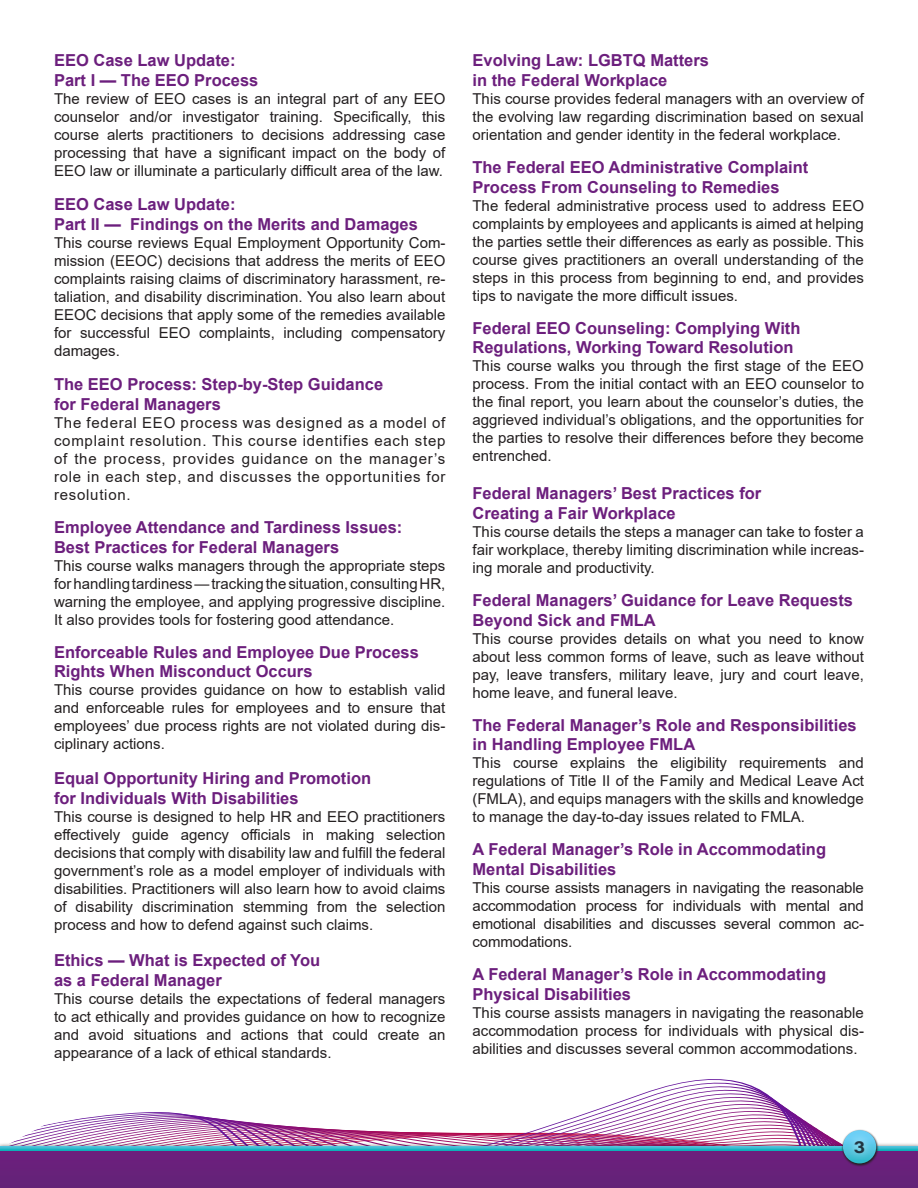
<style>
.page{position:relative;width:918px;height:1188px;background:#fff}
.page>*{position:absolute;margin:0;border:0;box-sizing:border-box;transform-origin:0 0}
.t1{font:700 16.5px/19.8px "Arial";color:#6c1f7d}
.t2{font:16.5px "Acumin Variable Concept";color:#213541}
.t3{font:15px/18px "Arial";color:#231f20;text-align:justify}
</style>
<div class="page">
<svg style="left:13px;top:1079px;width:825px;height:63px"></svg>
<div style="left:0;top:1142px;width:918px;height:14px;background:#231f20;opacity:.83"></div>
<svg style="left:0;top:1147px;width:918px;height:5px;background:#3398b7"></svg>
<div style="left:0;top:1152px;width:918px;height:36px;background:#68217a"></div>
<svg style="left:841px;top:1129px;width:38px;height:37px"></svg>
<svg style="left:843px;top:1130px;width:33px;height:33px"></svg>
<div style="left:846px;top:1132px;width:27px;height:30px;background:#fff;opacity:.75"></div>
<p class="t1" style="left:54px;top:51px;width:183px">EEO Case Law Update:</p>
<p class="t1" style="left:54px;top:70px;width:206px">Part I — The EEO Process</p>
<p class="t3" style="left:54px;top:89px;width:393px">The review of EEO cases is an integral part of any EEO counselor and/or investigator training. Specifically, this course alerts practitioners to decisions addressing case processing that have a significant impact on the body of EEO law or illuminate a particularly difficult area of the law.</p>
<p class="t1" style="left:54px;top:195px;width:183px">EEO Case Law Update:</p>
<p class="t1" style="left:54px;top:214px;width:366px">Part II — Findings on the Merits and Damages</p>
<p class="t3" style="left:54px;top:233px;width:393px">This course reviews Equal Employment Opportunity Com&shy;mission (EEOC) decisions that address the merits of EEO complaints raising claims of discriminatory harassment, re&shy;taliation, and disability discrimination. You also learn about EEOC decisions that apply some of the remedies available for successful EEO complaints, including compensatory damages.</p>
<p class="t1" style="left:54px;top:375px;width:331px">The EEO Process: Step-by-Step Guidance</p>
<p class="t1" style="left:54px;top:394px;width:168px">for Federal Managers</p>
<p class="t3" style="left:54px;top:413px;width:393px">The federal EEO process was designed as a model of complaint resolution. This course identifies each step of the process, provides guidance on the manager’s role in each step, and discusses the opportunities for resolution.</p>
<p class="t1" style="left:54px;top:517px;width:350px">Employee Attendance and Tardiness Issues:</p>
<p class="t1" style="left:54px;top:537px;width:287px">Best Practices for Federal Managers</p>
<p class="t3" style="left:54px;top:556px;width:393px">This course walks managers through the appropriate steps for handling tardiness — tracking the situation, consulting HR, warning the employee, and applying progressive discipline.<br>It also provides tools for fostering good attendance.</p>
<p class="t1" style="left:54px;top:642px;width:366px">Enforceable Rules and Employee Due Process<br>Rights When Misconduct Occurs</p>
<p class="t3" style="left:54px;top:681px;width:393px">This course provides guidance on how to establish valid and enforceable rules for employees and to ensure that employees’ due process rights are not violated during dis&shy;ciplinary actions.</p>
<p class="t1" style="left:54px;top:768px;width:319px">Equal Opportunity Hiring and Promotion</p>
<p class="t1" style="left:54px;top:788px;width:246px">for Individuals With Disabilities</p>
<p class="t3" style="left:54px;top:807px;width:393px">This course is designed to help HR and EEO practitioners effectively guide agency officials in making selection decisions that comply with disability law and fulfill the federal government’s role as a model employer of individuals with disabilities. Practitioners will also learn how to avoid claims of disability discrimination stemming from the selection process and how to defend against such claims.</p>
<p class="t1" style="left:54px;top:950px;width:268px">Ethics — What is Expected of You</p>
<p class="t1" style="left:54px;top:970px;width:169px">as a Federal Manager</p>
<p class="t3" style="left:54px;top:989px;width:393px">This course details the expectations of federal managers to act ethically and provides guidance on how to recognize and avoid situations and actions that could create an appearance of a lack of ethical standards.</p>
<p class="t1" style="left:472px;top:51px;width:238px">Evolving Law: LGBTQ Matters</p>
<p class="t1" style="left:472px;top:70px;width:196px">in the Federal Workplace</p>
<p class="t3" style="left:472px;top:89px;width:393px">This course provides federal managers with an overview of the evolving law regarding discrimination based on sexual orientation and gender identity in the federal workplace.</p>
<p class="t1" style="left:472px;top:157px;width:337px">The Federal EEO Administrative Complaint<br>Process From Counseling to Remedies</p>
<p class="t3" style="left:472px;top:196px;width:393px">The federal administrative process used to address EEO complaints by employees and applicants is aimed at helping the parties settle their differences as early as possible. This course gives practitioners an overall understanding of the steps in this process from beginning to end, and provides tips to navigate the more difficult issues.</p>
<p class="t1" style="left:472px;top:318px;width:330px">Federal EEO Counseling: Complying With<br>Regulations, Working Toward Resolution</p>
<p class="t3" style="left:472px;top:357px;width:393px">This course walks you through the first stage of the EEO process. From the initial contact with an EEO counselor to the final report, you learn about the counselor’s duties, the aggrieved individual’s obligations, and the opportunities for the parties to resolve their differences before they become entrenched.</p>
<p class="t1" style="left:472px;top:483px;width:290px">Federal Managers’ Best Practices for</p>
<p class="t1" style="left:472px;top:503px;width:205px">Creating a Fair Workplace</p>
<p class="t3" style="left:472px;top:522px;width:393px">This course details the steps a manager can take to foster a fair workplace, thereby limiting discrimination while increas&shy;ing morale and productivity.</p>
<p class="t1" style="left:472px;top:590px;width:382px">Federal Managers’ Guidance for Leave Requests<br>Beyond Sick and FMLA</p>
<p class="t3" style="left:472px;top:629px;width:393px">This course provides details on what you need to know about less common forms of leave, such as leave without pay, leave transfers, military leave, jury and court leave, home leave, and funeral leave.</p>
<p class="t1" style="left:472px;top:715px;width:386px">The Federal Manager’s Role and Responsibilities in Handling Employee FMLA</p>
<p class="t3" style="left:472px;top:754px;width:393px">This course explains the eligibility requirements and regulations of Title II of the Family and Medical Leave Act (FMLA), and equips managers with the skills and knowledge to manage the day-to-day issues related to FMLA.</p>
<p class="t1" style="left:472px;top:840px;width:355px">A Federal Manager’s Role in Accommodating<br>Mental Disabilities</p>
<p class="t3" style="left:472px;top:879px;width:393px">This course assists managers in navigating the reasonable accommodation process for individuals with mental and emotional disabilities and discusses several common ac&shy;commodations.</p>
<p class="t1" style="left:472px;top:965px;width:355px">A Federal Manager’s Role in Accommodating<br>Physical Disabilities</p>
<p class="t3" style="left:472px;top:1004px;width:393px">This course assists managers in navigating the reasonable accommodation process for individuals with physical dis&shy;abilities and discusses several common accommodations.</p>
<p class="t2" style="left:854px;top:1136px;width:13px">3</p>
</div>
